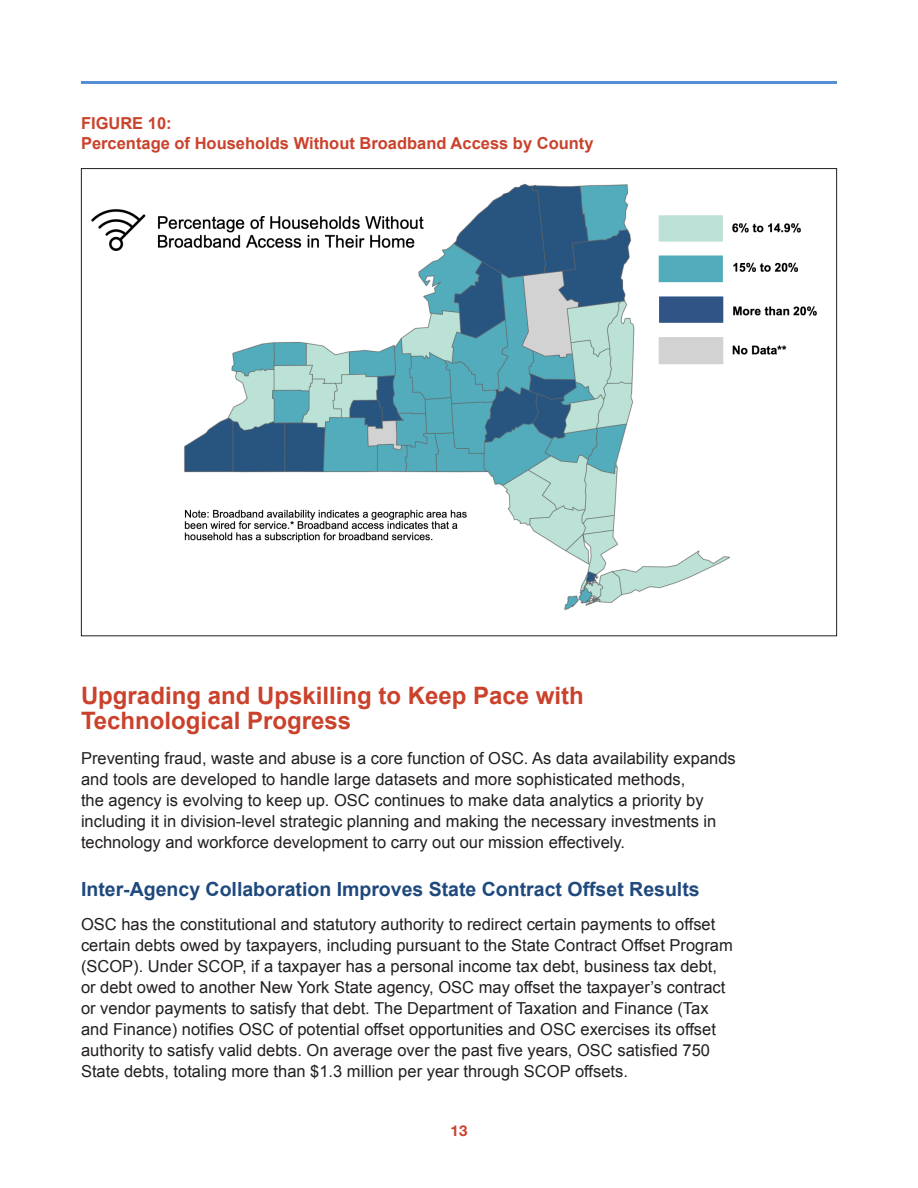
<style>
.page{position:relative;width:918px;height:1188px;background:#fff}
.page>*{position:absolute;margin:0;border:0;box-sizing:border-box;transform-origin:0 0}
._2_Subheads-Legacy_r{font:700 24px/25.5px "Arial";color:#ca422c}
._9_Small_Subhead-Leg{font:700 19.5px "Arial";color:#1f497d}
._3_Body_Text{font:16.5px/21px "Arial";color:#231f20}
._7_Figures_rev{font:700 16.5px/19.5px "Arial";color:#ca422c}
.t1{font:700 15px "Helvetica Neue LT Std";color:#ca422c}
</style>
<div class="page">
<hr style="left:81px;top:81px;width:756px;height:3px;background:#558ed5">
<img style="left:91px;top:183px;width:726px;height:427px">
<p class="_7_Figures_rev" style="left:81px;top:114px;width:514px">FIGURE 10:<br>Percentage of Households Without Broadband Access by County</p>
<p class="_2_Subheads-Legacy_r" style="left:81px;top:683px;width:504px">Upgrading and Upskilling to Keep Pace with<br>Technological Progress</p>
<p class="_3_Body_Text" style="left:81px;top:747px;width:656px">Preventing fraud, waste and abuse is a core function of OSC. As data availability expands and tools are developed to handle large datasets and more sophisticated methods,<br>the agency is evolving to keep up. OSC continues to make data analytics a priority by including it in division-level strategic planning and making the necessary investments in technology and workforce development to carry out our mission effectively.</p>
<p class="_9_Small_Subhead-Leg" style="left:81px;top:876px;width:620px">Inter-Agency Collaboration Improves State Contract Offset Results</p>
<p class="_3_Body_Text" style="left:81px;top:914px;width:653px">OSC has the constitutional and statutory authority to redirect certain payments to offset certain debts owed by taxpayers, including pursuant to the State Contract Offset Program (SCOP). Under SCOP, if a taxpayer has a personal income tax debt, business tax debt, or debt owed to another New York State agency, OSC may offset the taxpayer’s contract or vendor payments to satisfy that debt. The Department of Taxation and Finance (Tax and Finance) notifies OSC of potential offset opportunities and OSC exercises its offset authority to satisfy valid debts. On average over the past five years, OSC satisfied 750<br>State debts, totaling more than $1.3 million per year through SCOP offsets.</p>
<p class="t1" style="left:451px;top:1121px;width:18px">13</p>
</div>
